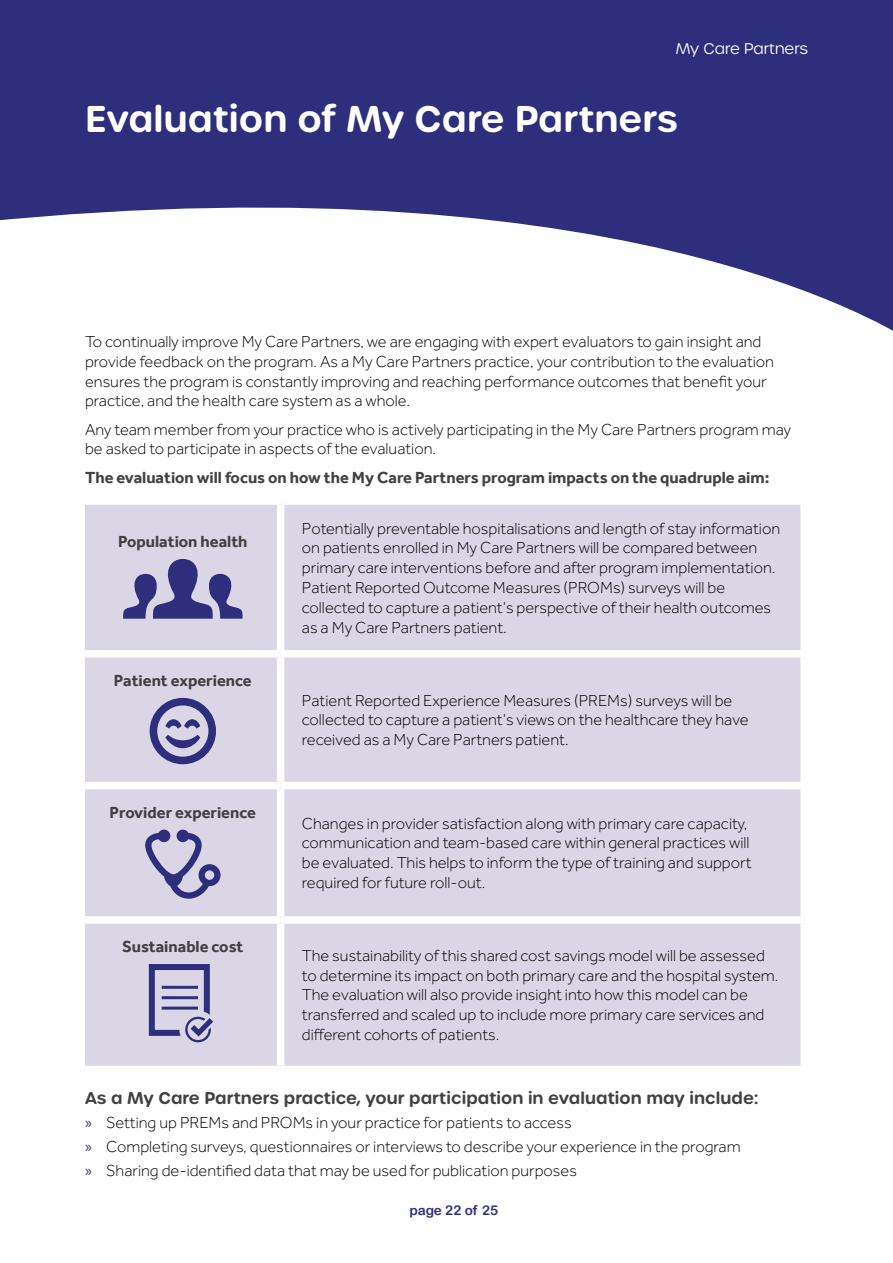
<style>
.page{position:relative;width:893px;height:1263px;background:#fff}
.page>*{position:absolute;margin:0;border:0;box-sizing:border-box;transform-origin:0 0}
.t1{font:600 36px "Urbane Rounded";color:#fff}
.t2{font:300 16.5px/19.8px "Effra";color:#000}
.t3{font:700 16.5px "Effra";color:#414042}
.t4{font:600 16.5px "Urbane Rounded";color:#414042}
.t5{font:300 15px "Urbane Rounded";color:#fff}
.t6{font:13.5px "Arial Rounded MT Bold";color:#2e2e7d}
.s1{font-family:"Myriad Pro";font-weight:400;color:#2e2e7d}
</style>
<div class="page">
<svg style="left:0;top:0;width:893px;height:331px;fill:#2e2e7d"></svg>
<div style="left:85px;top:505px;width:715px;height:561px;background:#dbd6e6"></div>
<div style="left:85px;top:650px;width:196px;height:7px;background:#fff"></div>
<div style="left:85px;top:782px;width:196px;height:7px;background:#fff"></div>
<div style="left:85px;top:916px;width:196px;height:8px;background:#fff"></div>
<div style="left:277px;top:505px;width:7px;height:145px;background:#fff"></div>
<div style="left:281px;top:650px;width:527px;height:7px;background:#fff"></div>
<div style="left:277px;top:657px;width:7px;height:125px;background:#fff"></div>
<div style="left:281px;top:782px;width:527px;height:7px;background:#fff"></div>
<div style="left:277px;top:789px;width:7px;height:127px;background:#fff"></div>
<div style="left:281px;top:916px;width:527px;height:8px;background:#fff"></div>
<div style="left:277px;top:924px;width:7px;height:142px;background:#fff"></div>
<svg style="left:123px;top:559px;width:120px;height:60px;background:#8582b1"></svg>
<svg style="left:149px;top:697px;width:68px;height:68px;background:#9693bc"></svg>
<svg style="left:145px;top:829px;width:76px;height:70px;background:#a5a2c5"></svg>
<div style="left:205px;top:870px;width:9px;height:10px;background:#dbd6e6;border-radius:50%"></div>
<div style="left:149px;top:964px;width:61px;height:72px;border:6px solid #2e2e7d"></div>
<hr style="left:162px;top:986px;width:36px;height:3px;background:#2e2e7d">
<hr style="left:162px;top:996px;width:36px;height:3px;background:#2e2e7d">
<hr style="left:162px;top:1006px;width:36px;height:3px;background:#2e2e7d">
<div style="left:179px;top:1011px;width:38px;height:37px;background:#dbd6e6;border-radius:50%"></div>
<svg style="left:185px;top:1017px;width:28px;height:25px"></svg>
<p class="t5" style="left:676px;top:39px;width:133px">My Care Partners</p>
<h1 class="t1" style="left:85px;top:95px;width:595px">Evaluation of My Care Partners</h1>
<p class="t2" style="left:85px;top:331px;width:691px">To continually improve My Care Partners, we are engaging with expert evaluators to gain insight and provide feedback on the program. As a My Care Partners practice, your contribution to the evaluation ensures the program is constantly improving and reaching performance outcomes that benefit your practice, and the health care system as a whole.</p>
<p class="t2" style="left:85px;top:419px;width:708px">Any team member from your practice who is actively participating in the My Care Partners program may be asked to participate in aspects of the evaluation.</p>
<p class="t3" style="left:85px;top:467px;width:686px">The evaluation will focus on how the My Care Partners program impacts on the quadruple aim:</p>
<p class="t3" style="left:118px;top:532px;width:131px">Population health</p>
<p class="t3" style="left:114px;top:671px;width:139px">Patient experience</p>
<p class="t3" style="left:110px;top:802px;width:148px">Provider experience</p>
<p class="t3" style="left:122px;top:937px;width:123px">Sustainable cost</p>
<p class="t2" style="left:302px;top:518px;width:480px">Potentially preventable hospitalisations and length of stay information on patients enrolled in My Care Partners will be compared between primary care interventions before and after program implementation.<br>Patient Reported Outcome Measures (PROMs) surveys will be collected to capture a patient’s perspective of their health outcomes as a My Care Partners patient.</p>
<p class="t2" style="left:302px;top:690px;width:448px">Patient Reported Experience Measures (PREMs) surveys will be collected to capture a patient’s views on the healthcare they have received as a My Care Partners patient.</p>
<p class="t2" style="left:302px;top:813px;width:451px">Changes in provider satisfaction along with primary care capacity, communication and team-based care within general practices will be evaluated. This helps to inform the type of training and support required for future roll-out.</p>
<p class="t2" style="left:302px;top:945px;width:478px">The sustainability of this shared cost savings model will be assessed to determine its impact on both primary care and the hospital system.<br>The evaluation will also provide insight into how this model can be transferred and scaled up to include more primary care services and different cohorts of patients.</p>
<p class="t4" style="left:85px;top:1087px;width:675px">As a My Care Partners practice, your participation in evaluation may include:</p>
<p class="t2" style="left:85px;top:1110px;width:657px;line-height:24px"><span class="s1">»</span> Setting up PREMs and PROMs in your practice for patients to access<br><span class="s1">»</span> Completing surveys, questionnaires or interviews to describe your experience in the program <span class="s1">»</span> Sharing de-identified data that may be used for publication purposes</p>
<p class="t6" style="left:410px;top:1202px;width:90px">page 22 of 25</p>
</div>
